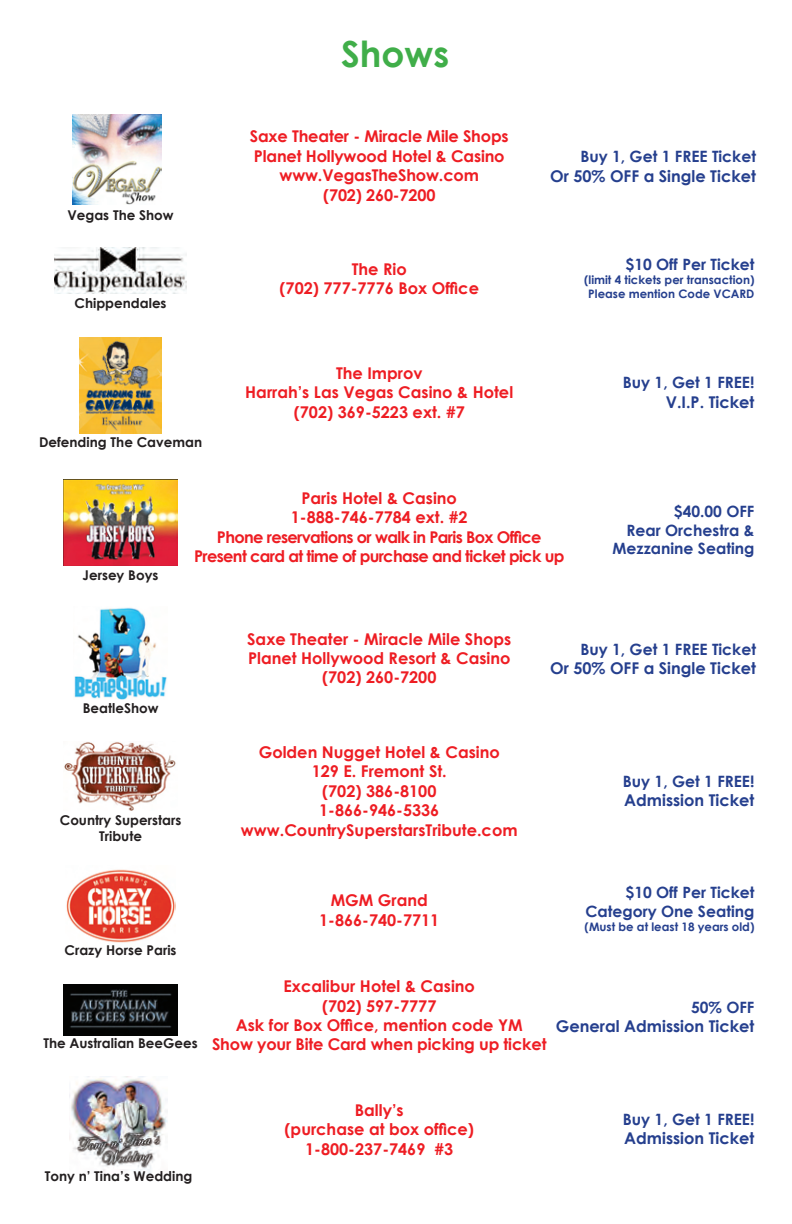
<style>
.page{position:relative;width:792px;height:1224px;background:#fff}
.page>*{position:absolute;margin:0;border:0;box-sizing:border-box;transform-origin:0 0}
.t1{font:700 36px "Century Gothic";color:#40ae49}
.t2{font:700 16.2px/19.4px "Century Gothic";color:#ee1d23;text-align:center}
.t3{font:700 16.2px/19.4px "Century Gothic";letter-spacing:-.04em;color:#ee1d23;text-align:center}
.t4{font:700 16.2px "Century Gothic";color:#253f8e}
.t5{font:700 15.6px/18.8px "Century Gothic";color:#253f8e;text-align:right}
.t6{font:700 13.6px/16.2px "Century Gothic";color:#231f20;text-align:center}
.t7{font:700 11.6px/14px "Century Gothic";color:#253f8e;text-align:center}
</style>
<div class="page">
<img style="left:74px;top:607px;width:93px;height:92px">
<img style="left:71px;top:1077px;width:97px;height:96px">
<img style="left:79px;top:338px;width:83px;height:95px">
<img style="left:64px;top:742px;width:112px;height:69px">
<img style="left:63px;top:479px;width:115px;height:86px">
<img style="left:66px;top:869px;width:109px;height:74px">
<img style="left:64px;top:985px;width:113px;height:50px">
<img style="left:54px;top:247px;width:133px;height:47px">
<img style="left:72px;top:115px;width:90px;height:90px">
<p class="t6" style="left:67px;top:206px;width:108px">Vegas The Show</p>
<p class="t6" style="left:75px;top:295px;width:94px">Chippendales</p>
<p class="t6" style="left:39px;top:433px;width:165px">Defending The Caveman</p>
<h1 class="t1" style="left:341px;top:27px;width:110px">Shows</h1>
<p class="t2" style="left:250px;top:126px;width:260px">Saxe Theater - Miracle Mile Shops<br>Planet Hollywood Hotel &amp; Casino www.VegasTheShow.com<br>(702) 260-7200</p>
<p class="t5" style="left:580px;top:147px;width:177px">Buy 1, Get 1 FREE Ticket</p>
<p class="t4" style="left:550px;top:164px;width:207px">Or 50% OFF a Single Ticket</p>
<p class="t2" style="left:279px;top:259px;width:201px">The Rio<br>(702) 777-7776 Box Office</p>
<p class="t5" style="left:626px;top:254px;width:130px">$10 Off Per Ticket</p>
<p class="t7" style="left:584px;top:273px;width:172px">(limit 4 tickets per transaction)<br>Please mention Code VCARD</p>
<p class="t2" style="left:245px;top:363px;width:269px">The Improv<br>Harrah’s Las Vegas Casino &amp; Hotel (702) 369-5223 ext. #7</p>
<p class="t5" style="left:623px;top:373px;width:133px">Buy 1, Get 1 FREE!</p>
<p class="t4" style="left:666px;top:390px;width:90px">V.I.P. Ticket</p>
<p class="t6" style="left:83px;top:566px;width:77px">Jersey Boys</p>
<p class="t3" style="left:194px;top:488px;width:372px">Paris Hotel &amp; Casino<br>1-888-746-7784 ext. #2<br>Phone reservations or walk in Paris Box Office Present card at time of purchase and ticket pick up</p>
<p class="t5" style="left:612px;top:501px;width:143px">$40.00 OFF<br>Rear Orchestra &amp;<br>Mezzanine Seating</p>
<p class="t6" style="left:83px;top:699px;width:77px">BeatleShow</p>
<p class="t6" style="left:60px;top:811px;width:123px">Country Superstars<br>Tribute</p>
<p class="t6" style="left:65px;top:942px;width:114px">Crazy Horse Paris</p>
<p class="t2" style="left:247px;top:628px;width:266px">Saxe Theater - Miracle Mile Shops<br>Planet Hollywood Resort &amp; Casino (702) 260-7200</p>
<p class="t2" style="left:241px;top:742px;width:278px">Golden Nugget Hotel &amp; Casino<br>129 E. Fremont St.<br>(702) 386-8100<br>1-866-946-5336 www.CountrySuperstarsTribute.com</p>
<p class="t2" style="left:319px;top:890px;width:122px">MGM Grand<br>1-866-740-7711</p>
<p class="t5" style="left:580px;top:639px;width:177px">Buy 1, Get 1 FREE Ticket</p>
<p class="t4" style="left:550px;top:656px;width:207px">Or 50% OFF a Single Ticket</p>
<p class="t5" style="left:623px;top:771px;width:133px">Buy 1, Get 1 FREE!</p>
<p class="t4" style="left:624px;top:788px;width:132px">Admission Ticket</p>
<p class="t5" style="left:585px;top:883px;width:171px">$10 Off Per Ticket<br>Category One Seating</p>
<p class="t7" style="left:585px;top:919px;width:171px">(Must be at least 18 years old)</p>
<p class="t6" style="left:43px;top:1035px;width:156px">The Australian BeeGees</p>
<p class="t2" style="left:212px;top:976px;width:336px">Excalibur Hotel &amp; Casino<br>(702) 597-7777<br>Ask for Box Office, mention code YM<br>Show your Bite Card when picking up ticket</p>
<p class="t5" style="left:691px;top:997px;width:65px">50% OFF</p>
<p class="t4" style="left:556px;top:1014px;width:200px">General Admission Ticket</p>
<p class="t6" style="left:45px;top:1167px;width:149px">Tony n’ Tina’s Wedding</p>
<p class="t2" style="left:285px;top:1099px;width:191px">Bally’s<br>(purchase at box office)<br>1-800-237-7469 #3</p>
<p class="t5" style="left:623px;top:1109px;width:133px">Buy 1, Get 1 FREE!</p>
<p class="t4" style="left:624px;top:1126px;width:132px">Admission Ticket</p>
</div>
